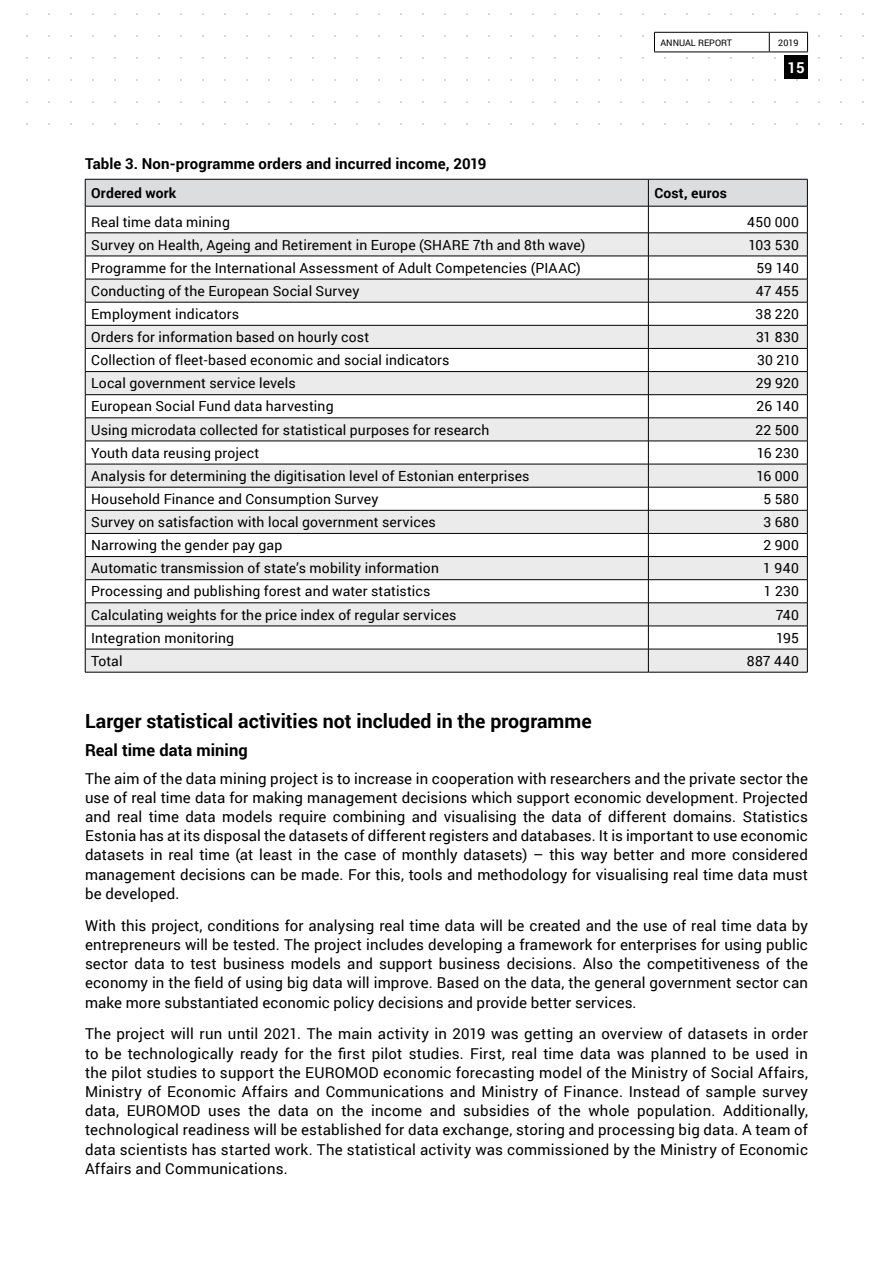
<style>
.page{position:relative;width:893px;height:1263px;background:#fff}
.page>*{position:absolute;margin:0;border:0;box-sizing:border-box;transform-origin:0 0}
._2_vahepealkiri{font:700 19.5px "Roboto";color:#000}
._0_text{font:700 16.5px "Roboto";letter-spacing:.005em;color:#000}
._0_text-2{font:15px/19.2px "Roboto";letter-spacing:.01em;color:#000;text-align:justify}
._0_text-3{font:700 15px "Roboto";letter-spacing:.01em;color:#000}
.t1{font:700 15px "Roboto";color:#fff}
._8_tabeli-tekst{font:13.95px "Roboto";letter-spacing:.01em;color:#000}
._8_tabeli-tekst-2{font:700 13.95px "Roboto";letter-spacing:.015em;color:#000}
.t2{font:9px "Roboto";color:#000}
</style>
<div class="page">
<div style="left:784px;top:56px;width:24px;height:23px;background:#000"></div>
<svg style="left:654px;top:32px;width:154px;height:20px"></svg>
<hr style="left:654px;top:52px;width:115px;height:1px;background:#000">
<hr style="left:769px;top:52px;width:39px;height:1px;background:#000">
<svg style="left:85px;top:179px;width:723px;height:493px"></svg>
<hr style="left:85px;top:672px;width:563px;height:1px;background:#000">
<hr style="left:648px;top:672px;width:159px;height:1px;background:#000">
<p class="t2" style="left:660px;top:36px;width:73px">ANNUAL REPORT</p>
<p class="t2" style="left:778px;top:36px;width:22px">2019</p>
<p class="t1" style="left:788px;top:57px;width:19px">15</p>
<p class="_0_text-3" style="left:85px;top:153px;width:403px">Table 3. Non-programme orders and incurred income, 2019</p>
<p class="_8_tabeli-tekst-2" style="left:91px;top:183px;width:87px">Ordered work</p>
<p class="_8_tabeli-tekst-2" style="left:654px;top:183px;width:74px">Cost, euros</p>
<p class="_8_tabeli-tekst" style="left:91px;top:212px;width:140px">Real time data mining</p>
<p class="_8_tabeli-tekst" style="left:747px;top:212px;width:53px">450 000</p>
<p class="_8_tabeli-tekst" style="left:91px;top:235px;width:496px">Survey on Health, Ageing and Retirement in Europe (SHARE 7th and 8th wave)</p>
<p class="_8_tabeli-tekst" style="left:748px;top:235px;width:52px">103 530</p>
<p class="_8_tabeli-tekst" style="left:91px;top:258px;width:491px">Programme for the International Assessment of Adult Competencies (PIAAC)</p>
<p class="_8_tabeli-tekst" style="left:756px;top:258px;width:44px">59 140</p>
<p class="_8_tabeli-tekst" style="left:91px;top:281px;width:270px">Conducting of the European Social Survey</p>
<p class="_8_tabeli-tekst" style="left:756px;top:281px;width:44px">47 455</p>
<p class="_8_tabeli-tekst" style="left:91px;top:304px;width:149px">Employment indicators</p>
<p class="_8_tabeli-tekst" style="left:756px;top:304px;width:45px">38 220</p>
<p class="_8_tabeli-tekst" style="left:91px;top:327px;width:280px">Orders for information based on hourly cost</p>
<p class="_8_tabeli-tekst" style="left:756px;top:327px;width:44px">31 830</p>
<p class="_8_tabeli-tekst" style="left:91px;top:350px;width:360px">Collection of fleet-based economic and social indicators</p>
<p class="_8_tabeli-tekst" style="left:757px;top:350px;width:43px">30 210</p>
<p class="_8_tabeli-tekst" style="left:91px;top:374px;width:206px">Local government service levels</p>
<p class="_8_tabeli-tekst" style="left:756px;top:374px;width:45px">29 920</p>
<p class="_8_tabeli-tekst" style="left:91px;top:397px;width:244px">European Social Fund data harvesting</p>
<p class="_8_tabeli-tekst" style="left:756px;top:397px;width:44px">26 140</p>
<p class="_8_tabeli-tekst" style="left:91px;top:420px;width:400px">Using microdata collected for statistical purposes for research</p>
<p class="_8_tabeli-tekst" style="left:755px;top:420px;width:45px">22 500</p>
<p class="_8_tabeli-tekst" style="left:91px;top:443px;width:170px">Youth data reusing project</p>
<p class="_8_tabeli-tekst" style="left:757px;top:443px;width:44px">16 230</p>
<p class="_8_tabeli-tekst" style="left:91px;top:466px;width:440px">Analysis for determining the digitisation level of Estonian enterprises</p>
<p class="_8_tabeli-tekst" style="left:756px;top:466px;width:44px">16 000</p>
<p class="_8_tabeli-tekst" style="left:91px;top:489px;width:289px">Household Finance and Consumption Survey</p>
<p class="_8_tabeli-tekst" style="left:763px;top:489px;width:37px">5 580</p>
<p class="_8_tabeli-tekst" style="left:91px;top:512px;width:346px">Survey on satisfaction with local government services</p>
<p class="_8_tabeli-tekst" style="left:763px;top:512px;width:37px">3 680</p>
<p class="_8_tabeli-tekst" style="left:91px;top:535px;width:193px">Narrowing the gender pay gap</p>
<p class="_8_tabeli-tekst" style="left:763px;top:535px;width:37px">2 900</p>
<p class="_8_tabeli-tekst" style="left:91px;top:558px;width:349px">Automatic transmission of state’s mobility information</p>
<p class="_8_tabeli-tekst" style="left:763px;top:558px;width:37px">1 940</p>
<p class="_8_tabeli-tekst" style="left:91px;top:582px;width:341px">Processing and publishing forest and water statistics</p>
<p class="_8_tabeli-tekst" style="left:764px;top:582px;width:37px">1 230</p>
<p class="_8_tabeli-tekst" style="left:91px;top:605px;width:367px">Calculating weights for the price index of regular services</p>
<p class="_8_tabeli-tekst" style="left:776px;top:605px;width:25px">740</p>
<p class="_8_tabeli-tekst" style="left:91px;top:628px;width:144px">Integration monitoring</p>
<p class="_8_tabeli-tekst" style="left:776px;top:628px;width:24px">195</p>
<p class="_8_tabeli-tekst" style="left:91px;top:651px;width:33px">Total</p>
<p class="_8_tabeli-tekst" style="left:747px;top:651px;width:53px">887 440</p>
<p class="_2_vahepealkiri" style="left:85px;top:707px;width:508px">Larger statistical activities not included in the programme</p>
<p class="_0_text" style="left:85px;top:738px;width:164px">Real time data mining</p>
<p class="_0_text-2" style="left:85px;top:768px;width:724px">The aim of the data mining project is to increase in cooperation with researchers and the private sector the use of real time data for making management decisions which support economic development. Projected and real time data models require combining and visualising the data of different domains. Statistics Estonia has at its disposal the datasets of different registers and databases. It is important to use economic datasets in real time (at least in the case of monthly datasets) – this way better and more considered management decisions can be made. For this, tools and methodology for visualising real time data must be developed.</p>
<p class="_0_text-2" style="left:85px;top:915px;width:724px">With this project, conditions for analysing real time data will be created and the use of real time data by entrepreneurs will be tested. The project includes developing a framework for enterprises for using public sector data to test business models and support business decisions. Also the competitiveness of the economy in the field of using big data will improve. Based on the data, the general government sector can make more substantiated economic policy decisions and provide better services.</p>
<p class="_0_text-2" style="left:85px;top:1024px;width:724px">The project will run until 2021. The main activity in 2019 was getting an overview of datasets in order to be technologically ready for the first pilot studies. First, real time data was planned to be used in the pilot studies to support the EUROMOD economic forecasting model of the Ministry of Social Affairs, Ministry of Economic Affairs and Communications and Ministry of Finance. Instead of sample survey data, EUROMOD uses the data on the income and subsidies of the whole population. Additionally, technological readiness will be established for data exchange, storing and processing big data. A team of data scientists has started work. The statistical activity was commissioned by the Ministry of Economic Affairs and Communications.</p>
</div>
